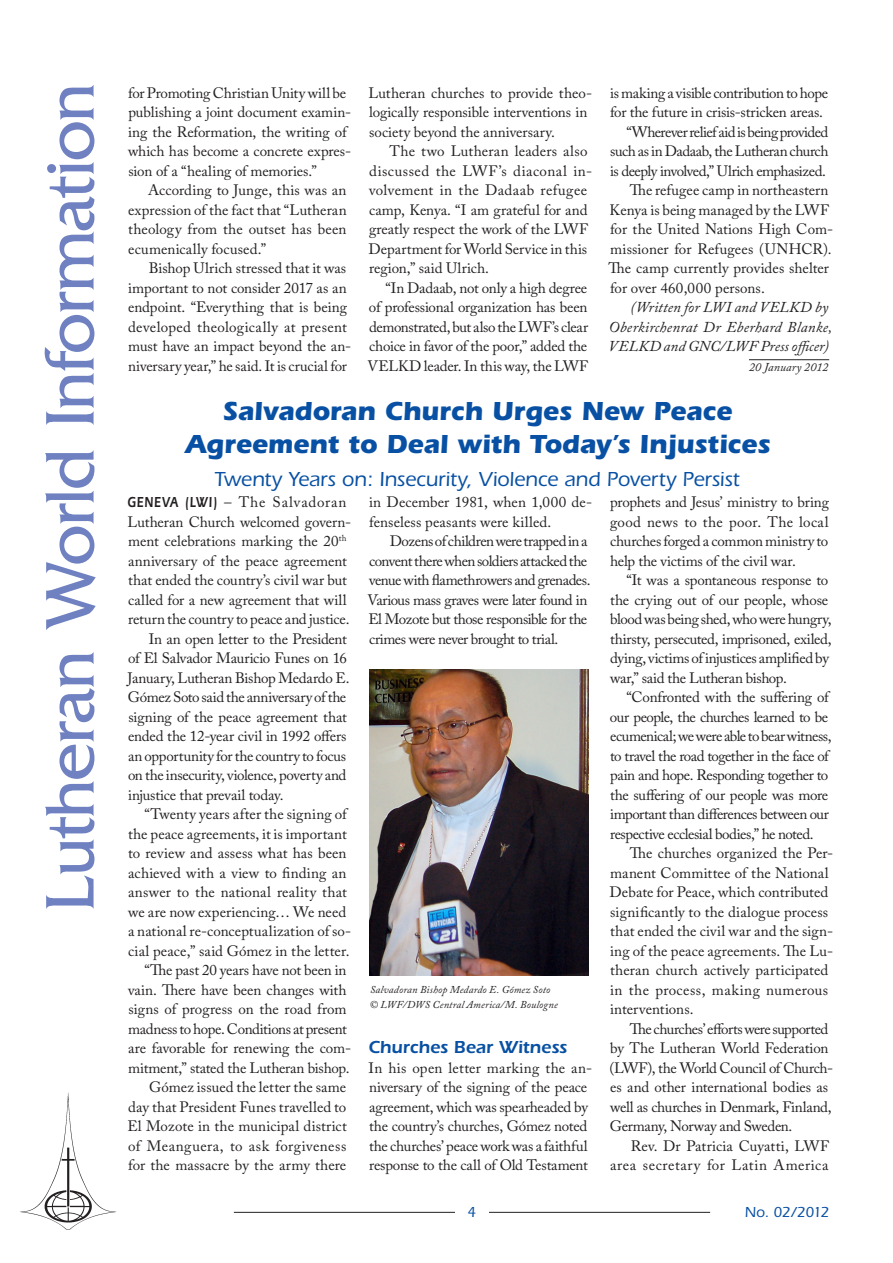
<style>
.page{position:relative;width:893px;height:1263px;background:#fff}
.page>*{position:absolute;margin:0;border:0;box-sizing:border-box;transform-origin:0 0}
.t1{font:72px "Friz Quadrata";letter-spacing:-.02em;color:#6f81c0}
.Heading_1_alt{font:700 27px/33px "Itc Eras";letter-spacing:-.005em;color:#0850a3;text-align:center}
.Heading_2_alt{font:500 21px "Itc Eras";letter-spacing:-.005em;color:#0850a3}
.Heading_3{font:600 18px "Itc Eras";color:#0850a3}
.Normal_first_byline{font:15px/19.5px "Adobe Caslon Pro";letter-spacing:-.005em;color:#231f20}
.Normal_first{font:15px/19.5px "Adobe Caslon Pro";letter-spacing:-.01em;color:#231f20}
.Normal_first_byline-2{font:15px/19.5px "Adobe Caslon Pro";letter-spacing:-.03em;color:#231f20}
.Normal_first_byline-3{font:15px/19.5px "Adobe Caslon Pro";letter-spacing:-.035em;color:#231f20}
.t2{font:italic 15px/19.5px "Adobe Caslon Pro";letter-spacing:.015em;color:#231f20}
.Normal_first_byline-4{font:15px/19.5px "Adobe Caslon Pro";letter-spacing:.025em;color:#231f20;text-align:right}
.t3{font:500 15px "Itc Eras";letter-spacing:-.035em;color:#0850a3}
.Date{font:italic 12px "Adobe Caslon Pro";letter-spacing:.015em;color:#231f20}
.Captions{font:italic 10.5px/15px "Adobe Caslon Pro";letter-spacing:.02em;color:#231f20}
.s1{font-family:"Itc Eras";font-weight:600}
</style>
<div class="page">
<hr style="left:489px;top:1212px;width:221px;height:1px;background:#231f20">
<hr style="left:234px;top:1212px;width:221px;height:1px;background:#231f20">
<img style="left:20px;top:1092px;width:97px;height:138px">
<hr style="left:749px;top:359px;width:80px;height:1px;background:#231f20">
<img style="left:370px;top:670px;width:219px;height:306px">
<h1 class="t1" style="left:30px;top:912px;width:830px;rotate:-90deg">Lutheran World Information</h1>
<p class="Normal_first_byline" style="left:128px;top:83px;width:225px">for Promoting Christian Unity will be publishing a joint document examin&shy;ing the Reformation, the writing of which has become a concrete expres&shy;sion of a “healing of memories.”</p>
<p class="Normal_first_byline" style="left:610px;top:83px;width:220px">is making a visible contribution to hope for the future in crisis-stricken areas.</p>
<p class="Normal_first_byline" style="left:610px;top:122px;width:220px;text-align:justify;text-indent:16px">“Wherever relief aid is being provided such as in Dadaab, the Lutheran church is deeply involved,” Ulrich emphasized.</p>
<p class="Normal_first_byline" style="left:609px;top:180px;width:226px;text-indent:21px">The refugee camp in northeastern<br>Kenya is being managed by the LWF for the United Nations High Com&shy;missioner for Refugees (UNHCR).<br>The camp currently provides shelter for over 460,000 persons.</p>
<p class="t2" style="left:608px;top:297px;width:225px;text-indent:22px">(Written for LWI and VELKD by<br>Oberkirchenrat Dr Eberhard Blanke,<br>VELKD and GNC/LWF Press officer)</p>
<p class="Date" style="left:749px;top:359px;width:81px">20 January 2012</p>
<p class="Heading_1_alt" style="left:185px;top:394px;width:587px">Salvadoran Church Urges New Peace<br>Agreement to Deal with Today’s Injustices</p>
<p class="Heading_2_alt" style="left:214px;top:467px;width:526px">Twenty Years on: Insecurity, Violence and Poverty Persist</p>
<p class="Normal_first_byline" style="left:127px;top:492px;width:225px"><span class="s1">GENEVA (LWI)</span> – The Salvadoran Lutheran Church welcomed govern&shy;ment celebrations marking the 20<sup>th </sup>anniversary of the peace agreement that ended the country’s civil war but called for a new agreement that will return the country to peace and justice.</p>
<p class="Normal_first_byline" style="left:128px;top:629px;width:223px;text-indent:21px">In an open letter to the President of El Salvador Mauricio Funes on 16<br>January, Lutheran Bishop Medardo E.<br>Gómez Soto said the anniversary of the signing of the peace agreement that ended the 12-year civil in 1992 offers an opportunity for the country to focus on the insecurity, violence, poverty and injustice that prevail today.</p>
<p class="Normal_first_byline" style="left:128px;top:804px;width:225px;text-indent:16px">“Twenty years after the signing of the peace agreements, it is important to review and assess what has been achieved with a view to finding an answer to the national reality that we are now experiencing… We need a national re-conceptualization of so&shy;cial peace,” said Gómez in the letter.</p>
<p class="Normal_first_byline" style="left:128px;top:960px;width:225px;text-indent:16px">“The past 20 years have not been in vain. There have been changes with signs of progress on the road from madness to hope. Conditions at present are favorable for renewing the com&shy;mitment,” stated the Lutheran bishop.</p>
<p class="Normal_first_byline" style="left:127px;top:1077px;width:221px;text-align:justify;text-indent:22px">Gómez issued the letter the same day that President Funes travelled to El Mozote in the municipal district of Meanguera, to ask forgiveness for the massacre by the army there</p>
<p class="Normal_first_byline" style="left:368px;top:83px;width:225px">Lutheran churches to provide theo&shy;logically responsible interventions in society beyond the anniversary.</p>
<p class="Normal_first_byline" style="left:369px;top:141px;width:225px;text-indent:21px">The two Lutheran leaders also discussed the LWF’s diaconal in&shy;volvement in the Dadaab refugee camp, Kenya. “I am grateful for and greatly respect the work of the LWF<br>Department for World Service in this region,” said Ulrich.</p>
<p class="Normal_first_byline" style="left:367px;top:278px;width:222px;text-align:justify;text-indent:18px">“In Dadaab, not only a high degree of professional organization has been demonstrated, but also the LWF’s clear choice in favor of the poor,” added the VELKD leader. In this way, the LWF</p>
<p class="Normal_first_byline" style="left:128px;top:180px;width:220px;text-align:justify;text-indent:20px">According to Junge, this was an expression of the fact that “Lutheran theology from the outset has been ecumenically focused.”</p>
<p class="Normal_first_byline" style="left:128px;top:258px;width:224px;text-indent:21px">Bishop Ulrich stressed that it was important to not consider 2017 as an endpoint. “Everything that is being developed theologically at present must have an impact beyond the an&shy;niversary year,” he said. It is crucial for</p>
<p class="Normal_first_byline" style="left:369px;top:492px;width:224px">in December 1981, when 1,000 de&shy;fenseless peasants were killed.</p>
<p class="Normal_first_byline-3" style="left:367px;top:531px;width:225px;text-indent:22px">Dozens of children were trapped in a convent there when soldiers attacked the venue with flamethrowers and grenades.<br>Various mass graves were later found in El Mozote but those responsible for the crimes were never brought to trial.</p>
<p class="Normal_first" style="left:610px;top:492px;width:220px;text-align:justify">prophets and Jesus’ ministry to bring good news to the poor. The local churches forged a common ministry to help the victims of the civil war.</p>
<p class="Normal_first_byline" style="left:610px;top:570px;width:223px;text-indent:16px">“It was a spontaneous response to the crying out of our people, whose blood was being shed, who were hungry, thirsty, persecuted, imprisoned, exiled, dying, victims of injustices amplified by war,” said the Lutheran bishop.</p>
<p class="Normal_first_byline-2" style="left:610px;top:687px;width:223px;text-indent:16px">“Confronted with the suffering of our people, the churches learned to be ecumenical; we were able to bear witness, to travel the road together in the face of pain and hope. Responding together to the suffering of our people was more important than differences between our respective ecclesial bodies,” he noted.</p>
<p class="Normal_first_byline" style="left:610px;top:843px;width:225px;text-indent:20px">The churches organized the Per&shy;manent Committee of the National Debate for Peace, which contributed significantly to the dialogue process that ended the civil war and the sign&shy;ing of the peace agreements. The Lu&shy;theran church actively participated in the process, making numerous interventions.</p>
<p class="Normal_first_byline" style="left:609px;top:1019px;width:225px;text-indent:20px">The churches’ efforts were supported by The Lutheran World Federation (LWF), the World Council of Church&shy;es and other international bodies as well as churches in Denmark, Finland, Germany, Norway and Sweden.</p>
<p class="Normal_first_byline-4" style="left:610px;top:1136px;width:221px">Rev. Dr Patricia Cuyatti, LWF area secretary for Latin America</p>
<p class="Captions" style="left:370px;top:982px;width:189px">Salvadoran Bishop Medardo E. Gómez Soto © LWF/DWS Central America/M. Boulogne</p>
<p class="Heading_3" style="left:368px;top:1037px;width:200px">Churches Bear Witness</p>
<p class="Normal_first" style="left:369px;top:1058px;width:225px">In his open letter marking the an&shy;niversary of the signing of the peace agreement, which was spearheaded by the country’s churches, Gómez noted the churches’ peace work was a faithful response to the call of Old Testament</p>
<p class="t3" style="left:467px;top:1203px;width:10px">4</p>
<p class="t3" style="left:745px;top:1203px;width:86px">No. 02/2012</p>
</div>
